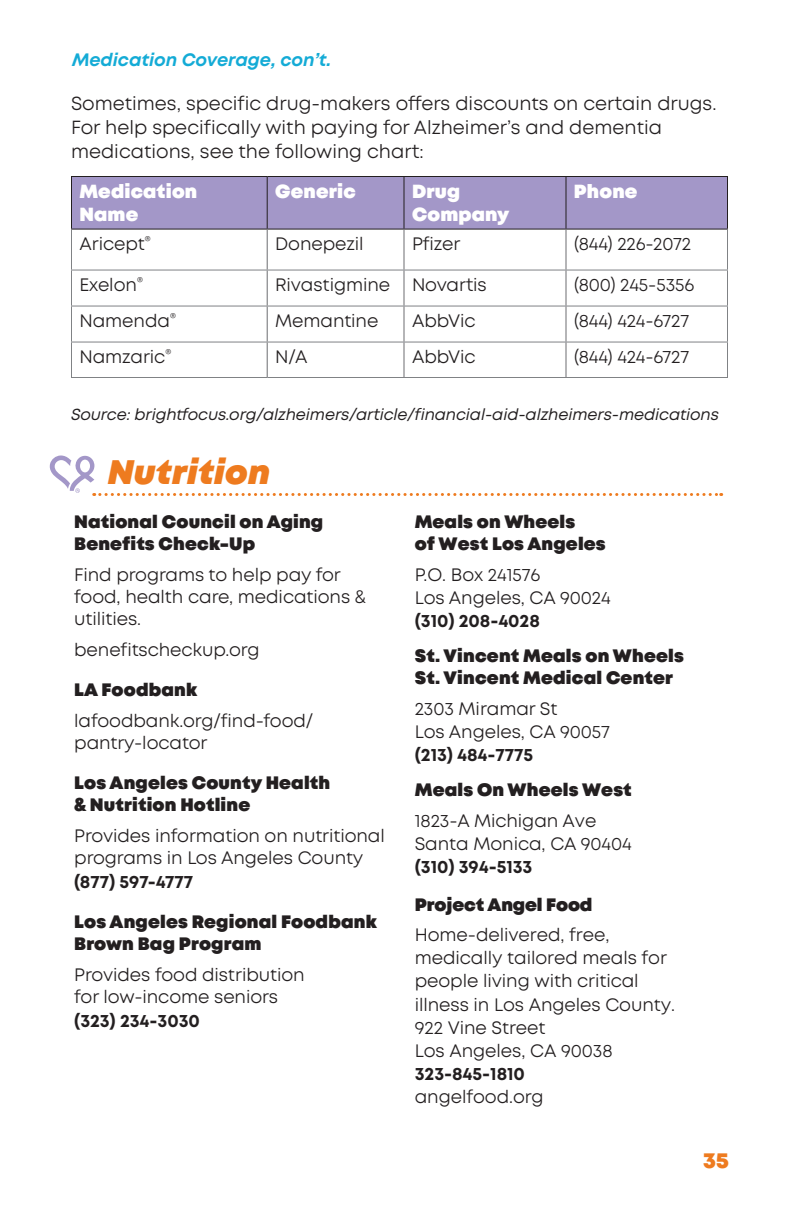
<style>
.page{position:relative;width:792px;height:1224px;background:#fff}
.page>*{position:absolute;margin:0;border:0;box-sizing:border-box;transform-origin:0 0}
.t1{font:italic 900 34px "Mont";letter-spacing:.01em;color:#ee7b1f}
.t2{font:900 22px "Mont";color:#ee7b1f}
.t3{font:19px/24px "Mont";color:#231f20}
.t4{font:900 19px/22.8px "Mont";letter-spacing:.01em;color:#fff}
.t5{font:18px/23px "Mont";letter-spacing:-.005em;color:#231f20}
.t6{font:900 18px/22px "Mont";letter-spacing:.01em;color:#231f20}
.t7{font:700 18px "Mont";letter-spacing:-.005em;color:#231f20}
.t8{font:italic 700 18px "Mont";color:#14abd6}
.t9{font:italic 16px "Mont";letter-spacing:-.005em;color:#231f20}
</style>
<div class="page">
<div style="left:72px;top:177px;width:655px;height:52px;background:#a397c8"></div>
<hr style="left:71px;top:176px;width:196px;height:1px;background:#231f20">
<hr style="left:71px;top:177px;width:1px;height:52px;background:#231f20">
<hr style="left:267px;top:176px;width:137px;height:1px;background:#231f20">
<hr style="left:267px;top:177px;width:1px;height:52px;background:#231f20">
<hr style="left:404px;top:176px;width:162px;height:1px;background:#231f20">
<hr style="left:404px;top:177px;width:1px;height:52px;background:#231f20">
<hr style="left:566px;top:176px;width:162px;height:1px;background:#231f20">
<hr style="left:566px;top:177px;width:1px;height:52px;background:#231f20">
<hr style="left:727px;top:177px;width:1px;height:52px;background:#231f20">
<hr style="left:71px;top:229px;width:196px;height:1px;background:#231f20">
<hr style="left:267px;top:229px;width:137px;height:1px;background:#231f20">
<hr style="left:404px;top:229px;width:162px;height:1px;background:#231f20">
<hr style="left:566px;top:229px;width:162px;height:1px;background:#231f20">
<hr style="left:71px;top:230px;width:1px;height:40px;background:#808285">
<hr style="left:727px;top:230px;width:1px;height:40px;background:#808285">
<hr style="left:71px;top:270px;width:196px;height:1px;background:#808285">
<hr style="left:71px;top:271px;width:1px;height:35px;background:#808285">
<hr style="left:267px;top:270px;width:137px;height:1px;background:#808285">
<hr style="left:404px;top:270px;width:162px;height:1px;background:#808285">
<hr style="left:566px;top:270px;width:162px;height:1px;background:#808285">
<hr style="left:727px;top:271px;width:1px;height:35px;background:#808285">
<hr style="left:71px;top:306px;width:196px;height:1px;background:#808285">
<hr style="left:71px;top:307px;width:1px;height:35px;background:#808285">
<hr style="left:267px;top:306px;width:137px;height:1px;background:#808285">
<hr style="left:404px;top:306px;width:162px;height:1px;background:#808285">
<hr style="left:566px;top:306px;width:162px;height:1px;background:#808285">
<hr style="left:727px;top:307px;width:1px;height:35px;background:#808285">
<hr style="left:71px;top:342px;width:196px;height:1px;background:#808285">
<hr style="left:71px;top:343px;width:1px;height:34px;background:#808285">
<hr style="left:267px;top:342px;width:137px;height:1px;background:#808285">
<hr style="left:404px;top:342px;width:162px;height:1px;background:#808285">
<hr style="left:566px;top:342px;width:162px;height:1px;background:#808285">
<hr style="left:727px;top:343px;width:1px;height:34px;background:#808285">
<hr style="left:71px;top:377px;width:196px;height:1px;background:#808285">
<hr style="left:267px;top:377px;width:137px;height:1px;background:#808285">
<hr style="left:404px;top:377px;width:162px;height:1px;background:#808285">
<hr style="left:566px;top:377px;width:162px;height:1px;background:#808285">
<hr style="left:267px;top:230px;width:1px;height:40px;background:#6c6d70">
<hr style="left:404px;top:230px;width:1px;height:40px;background:#6c6d70">
<hr style="left:566px;top:230px;width:1px;height:40px;background:#6c6d70">
<hr style="left:267px;top:271px;width:1px;height:35px;background:#6c6d70">
<hr style="left:404px;top:271px;width:1px;height:35px;background:#6c6d70">
<hr style="left:566px;top:271px;width:1px;height:35px;background:#6c6d70">
<hr style="left:267px;top:307px;width:1px;height:35px;background:#6c6d70">
<hr style="left:404px;top:307px;width:1px;height:35px;background:#6c6d70">
<hr style="left:566px;top:307px;width:1px;height:35px;background:#6c6d70">
<hr style="left:267px;top:343px;width:1px;height:34px;background:#6c6d70">
<hr style="left:404px;top:343px;width:1px;height:34px;background:#6c6d70">
<hr style="left:566px;top:343px;width:1px;height:34px;background:#6c6d70">
<svg style="left:49px;top:455px;width:673px;height:41px"></svg>
<p class="t8" style="left:72px;top:48px;width:261px">Medication Coverage, con’t.</p>
<p class="t3" style="left:71px;top:92px;width:647px">Sometimes, specific drug-makers offers discounts on certain drugs.<br>For help specifically with paying for Alzheimer’s and dementia medications, see the following chart:</p>
<p class="t4" style="left:80px;top:181px;width:119px">Medication<br>Name</p>
<p class="t4" style="left:275px;top:181px;width:82px">Generic</p>
<p class="t4" style="left:412px;top:181px;width:99px">Drug<br>Company</p>
<p class="t4" style="left:574px;top:181px;width:65px">Phone</p>
<p class="t5" style="left:80px;top:232px;width:73px">Aricept<sup>®</sup></p>
<p class="t5" style="left:275px;top:232px;width:90px">Donepezil</p>
<p class="t5" style="left:412px;top:232px;width:50px">Pfizer</p>
<p class="t5" style="left:574px;top:232px;width:119px">(844) 226-2072</p>
<p class="t5" style="left:80px;top:273px;width:65px">Exelon<sup>®</sup></p>
<p class="t5" style="left:275px;top:273px;width:213px">Rivastigmine Novartis</p>
<p class="t5" style="left:574px;top:273px;width:122px">(800) 245-5356</p>
<p class="t5" style="left:80px;top:309px;width:99px">Namenda<sup>®</sup></p>
<p class="t5" style="left:275px;top:309px;width:105px">Memantine</p>
<p class="t5" style="left:412px;top:309px;width:65px">AbbVic</p>
<p class="t5" style="left:574px;top:309px;width:117px">(844) 424-6727</p>
<p class="t5" style="left:80px;top:345px;width:94px">Namzaric<sup>®</sup></p>
<p class="t5" style="left:275px;top:345px;width:34px">N/A</p>
<p class="t5" style="left:412px;top:345px;width:65px">AbbVic</p>
<p class="t5" style="left:574px;top:345px;width:117px">(844) 424-6727</p>
<p class="t9" style="left:71px;top:405px;width:649px">Source: brightfocus.org/alzheimers/article/financial-aid-alzheimers-medications</p>
<h1 class="t1" style="left:108px;top:450px;width:164px">Nutrition</h1>
<p class="t6" style="left:74px;top:511px;width:251px">National Council on Aging<br>Benefits Check-Up</p>
<p class="t5" style="left:74px;top:564px;width:293px;line-height:22px">Find programs to help pay for food, health care, medications &amp; utilities.</p>
<p class="t5" style="left:74px;top:638px;width:187px">benefitscheckup.org</p>
<p class="t6" style="left:74px;top:679px;width:124px">LA Foodbank</p>
<p class="t5" style="left:74px;top:710px;width:241px;line-height:22px">lafoodbank.org/find-food/ pantry-locator</p>
<p class="t6" style="left:74px;top:772px;width:258px">Los Angeles County Health &amp; Nutrition Hotline</p>
<p class="t5" style="left:74px;top:825px;width:312px;line-height:22px">Provides information on nutritional programs in Los Angeles County</p>
<p class="t7" style="left:74px;top:870px;width:121px">(877) 597-4777</p>
<p class="t6" style="left:74px;top:911px;width:304px">Los Angeles Regional Foodbank<br>Brown Bag Program</p>
<p class="t5" style="left:74px;top:964px;width:232px;line-height:22px">Provides food distribution for low-income seniors</p>
<p class="t7" style="left:74px;top:1009px;width:127px">(323) 234-3030</p>
<p class="t6" style="left:415px;top:511px;width:193px">Meals on Wheels<br>of West Los Angeles</p>
<p class="t5" style="left:415px;top:563px;width:197px">P.O. Box 241576<br>Los Angeles, CA 90024</p>
<p class="t7" style="left:415px;top:609px;width:127px">(310) 208-4028</p>
<p class="t6" style="left:415px;top:646px;width:271px">St. Vincent Meals on Wheels<br>St. Vincent Medical Center</p>
<p class="t5" style="left:415px;top:698px;width:197px">2303 Miramar St<br>Los Angeles, CA 90057</p>
<p class="t7" style="left:415px;top:743px;width:120px">(213) 484-7775</p>
<p class="t6" style="left:415px;top:779px;width:219px">Meals On Wheels West</p>
<p class="t5" style="left:415px;top:809px;width:219px">1823-A Michigan Ave<br>Santa Monica, CA 90404</p>
<p class="t7" style="left:415px;top:855px;width:119px">(310) 394-5133</p>
<p class="t6" style="left:415px;top:895px;width:179px">Project Angel Food</p>
<p class="t5" style="left:415px;top:924px;width:262px">Home-delivered, free, medically tailored meals for people living with critical illness in Los Angeles County.<br>922 Vine Street<br>Los Angeles, CA 90038</p>
<p class="t7" style="left:415px;top:1062px;width:112px">323-845-1810</p>
<p class="t5" style="left:415px;top:1085px;width:131px">angelfood.org</p>
<p class="t2" style="left:703px;top:1146px;width:27px">35</p>
</div>
